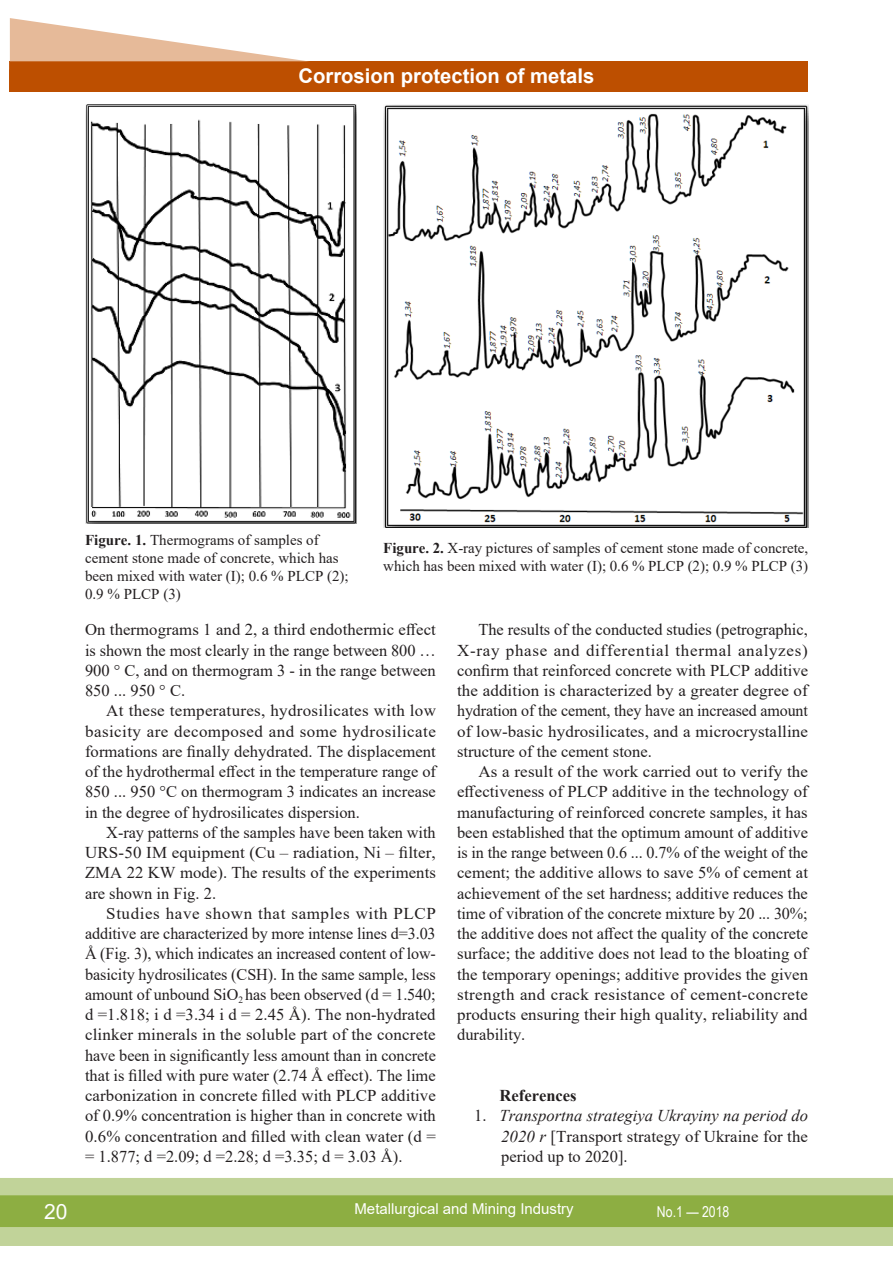
<style>
.page{position:relative;width:893px;height:1263px;background:#fff}
.page>*{position:absolute;margin:0;border:0;box-sizing:border-box;transform-origin:0 0}
.t1{font:21px "Arial";color:#fff}
.t2{font:700 20.25px "Arial";color:#fff}
.ОСНОВНОЙ{font:16.5px/20.2px "Times New Roman";color:#231f20;text-align:justify}
.литература{font:16.5px/20.2px "Times New Roman";letter-spacing:.005em;color:#231f20;text-align:justify}
.литература-2{font:700 16.5px "Times New Roman";color:#231f20}
.Табл_рис{font:15px/18px "Times New Roman";color:#231f20}
.t3{font:15px "Arial";color:#fff}
.t4{font:15px "Arial Narrow";color:#fff}
.s1{font-weight:700}
.s2{font-style:italic}
</style>
<div class="page">
<div style="left:0;top:1178px;width:893px;height:68px;background:#c1d399"></div>
<div style="left:0;top:1195px;width:893px;height:32px;background:#8dae42;border:2px solid #8dae42"></div>
<div style="left:10px;top:62px;width:798px;height:30px;background:#bd4f00"></div>
<svg style="left:10px;top:18px;width:300px;height:44px"></svg>
<img style="left:85px;top:104px;width:272px;height:419px">
<img style="left:383px;top:105px;width:425px;height:423px">
<p class="t2" style="left:299px;top:62px;width:297px">Corrosion protection of metals</p>
<p class="Табл_рис" style="left:85px;top:530px;width:265px"><span class="s1">Figure. 1.</span> Thermograms of samples of cement stone made of concrete, which has been mixed with water (І); 0.6 % PLCP (2);<br>0.9 % PLCP (3)</p>
<p class="Табл_рис" style="left:383px;top:538px;width:426px"><span class="s1">Figure. 2.</span> X-ray pictures of samples of cement stone made of concrete, which has been mixed with water (І); 0.6 % PLCP (2); 0.9 % PLCP (3)</p>
<p class="ОСНОВНОЙ" style="left:457px;top:619px;width:352px;text-indent:21px">The results of the conducted studies (petrographic, X-ray phase and differential thermal analyzes) confirm that reinforced concrete with PLCP additive the addition is characterized by a greater degree of hydration of the cement, they have an increased amount of low-basic hydrosilicates, and a microcrystalline structure of the cement stone.</p>
<p class="ОСНОВНОЙ" style="left:457px;top:761px;width:352px;text-indent:21px">As a result of the work carried out to verify the effectiveness of PLCP additive in the technology of manufacturing of reinforced concrete samples, it has been established that the optimum amount of additive is in the range between 0.6 ... 0.7% of the weight of the cement; the additive allows to save 5% of cement at achievement of the set hardness; additive reduces the time of vibration of the concrete mixture by 20 ... 30%; the additive does not affect the quality of the concrete surface; the additive does not lead to the bloating of the temporary openings; additive provides the given strength and crack resistance of cement-concrete products ensuring their high quality, reliability and durability.</p>
<p class="ОСНОВНОЙ" style="left:85px;top:619px;width:352px">On thermograms 1 and 2, a third endothermic effect is shown the most clearly in the range between 800 … 900 ° С, and on thermogram 3 - in the range between 850 ... 950 ° C.</p>
<p class="ОСНОВНОЙ" style="left:85px;top:700px;width:352px;text-indent:21px">At these temperatures, hydrosilicates with low basicity are decomposed and some hydrosilicate formations are finally dehydrated. The displacement of the hydrothermal effect in the temperature range of 850 ... 950 °C on thermogram 3 indicates an increase in the degree of hydrosilicates dispersion.</p>
<p class="ОСНОВНОЙ" style="left:85px;top:822px;width:352px;text-indent:21px">X-ray patterns of the samples have been taken with URS-50 IM equipment (Cu – radiation, Ni – filter, ZMA 22 KW mode). The results of the experiments are shown in Fig. 2.</p>
<p class="ОСНОВНОЙ" style="left:85px;top:903px;width:352px;text-indent:21px">Studies have shown that samples with PLCP additive are characterized by more intense lines d=3.03<br>Å (Fig. 3), which indicates an increased content of low&shy;basicity hydrosilicates (CSH). In the same sample, less amount of unbound SiO<sub>2</sub> has been observed (d = 1.540; d =1.818; і d =3.34 і d = 2.45 Å). The non-hydrated clinker minerals in the soluble part of the concrete have been in significantly less amount than in concrete that is filled with pure water (2.74 Å effect). The lime carbonization in concrete filled with PLCP additive of 0.9% concentration is higher than in concrete with 0.6% concentration and filled with clean water (d = = 1.877; d =2.09; d =2.28; d =3.35; d = 3.03 Å).</p>
<p class="литература-2" style="left:500px;top:1084px;width:78px">References</p>
<p class="литература" style="left:501px;top:1105px;width:308px;text-indent:-27px">1. <span class="s2">Transportna strategiya Ukrayiny na period do 2020 r</span> [Transport strategy of Ukraine for the period up to 2020].</p>
<p class="t1" style="left:44px;top:1197px;width:25px">20</p>
<p class="t3" style="left:354px;top:1199px;width:221px">Metallurgical and Mining Industry</p>
<p class="t4" style="left:657px;top:1201px;width:74px">No.1 — 2018</p>
</div>
